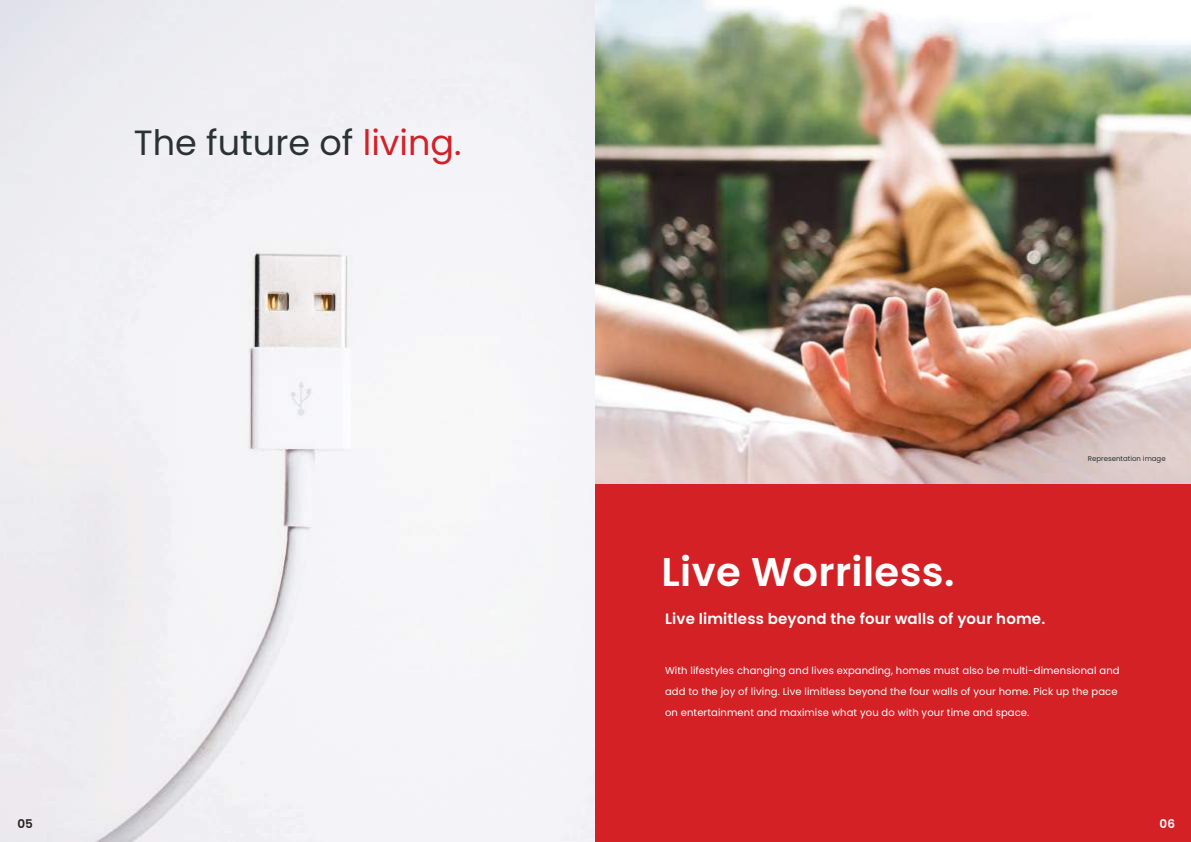
<style>
.page{position:relative;width:1191px;height:842px;background:#fff}
.page>*{position:absolute;margin:0;border:0;box-sizing:border-box;transform-origin:0 0}
.t1{font:600 40px "Poppins";letter-spacing:.01em;color:#fff}
.t2{font:35px "Poppins";color:#2a3232}
.t3{font:600 15px "Poppins";letter-spacing:.01em;color:#fff}
.t4{font:600 12px "Poppins";color:#241f1f}
.t5{font:600 12px "Poppins";color:#fff}
.t6{font:10px/21px "Poppins";letter-spacing:.01em;color:#fff}
.t7{font:7px "Poppins";color:#2a3232}
.s1{color:#d32128}
</style>
<div class="page">
<img style="left:0;top:0;width:595px;height:842px">
<div style="left:595px;top:483px;width:596px;height:359px;background:#d32125"></div>
<img style="left:595px;top:0;width:596px;height:483px">
<h2 class="t2" style="left:134px;top:123px;width:329px">The future of <span class="s1">living.</span></h2>
<h1 class="t1" style="left:661px;top:549px;width:294px">Live Worriless.</h1>
<h3 class="t3" style="left:665px;top:610px;width:381px">Live limitless beyond the four walls of your home.</h3>
<p class="t7" style="left:1087px;top:455px;width:79px">Representation image</p>
<p class="t6" style="left:665px;top:660px;width:456px">With lifestyles changing and lives expanding, homes must also be multi-dimensional and add to the joy of living. Live limitless beyond the four walls of your home. Pick up the pace on entertainment and maximise what you do with your time and space.</p>
<p class="t4" style="left:17px;top:816px;width:17px">05</p>
<p class="t5" style="left:1159px;top:816px;width:17px">06</p>
</div>
